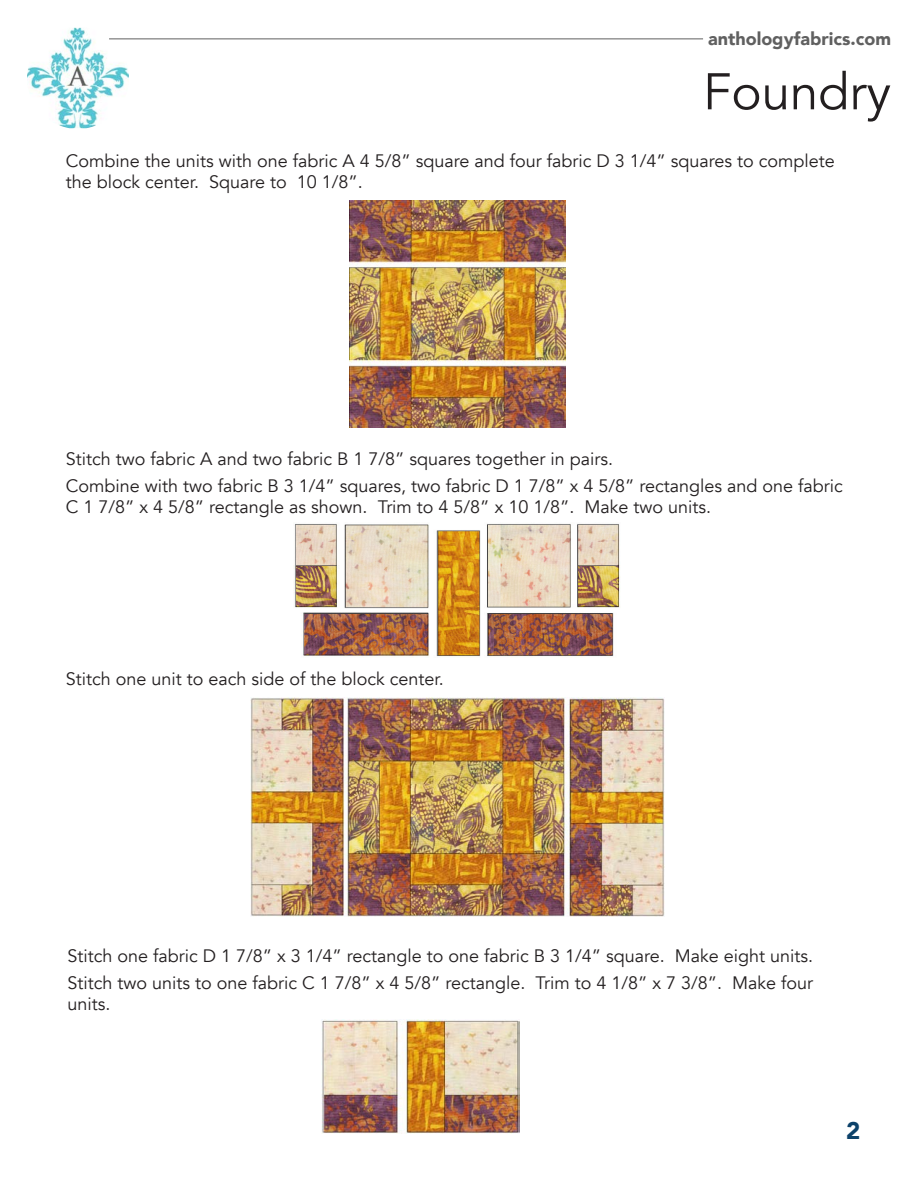
<style>
.page{position:relative;width:918px;height:1188px;background:#fff}
.page>*{position:absolute;margin:0;border:0;box-sizing:border-box;transform-origin:0 0}
.t1{font:51px "Avenir";color:#231f20}
.t2{font:900 24px "Avenir";color:#0d426a}
.t3{font:18px/21px "Avenir";color:#231f20}
.t4{font:900 18px "Avenir";color:#606060}
</style>
<div class="page">
<img style="left:27px;top:28px;width:102px;height:100px">
<hr style="left:109px;top:39px;width:594px;height:1px;background:#606060">
<img style="left:350px;top:200px;width:215px;height:227px">
<img style="left:294px;top:523px;width:326px;height:134px">
<img style="left:250px;top:698px;width:414px;height:219px">
<img style="left:321px;top:1019px;width:198px;height:115px">
<p class="t4" style="left:708px;top:23px;width:184px">anthologyfabrics.com</p>
<h1 class="t1" style="left:703px;top:61px;width:189px">Foundry</h1>
<p class="t3" style="left:66px;top:150px;width:771px">Combine the units with one fabric A 4 5/8” square and four fabric D 3 1/4” squares to complete the block center. Square to 10 1/8”.</p>
<p class="t3" style="left:66px;top:448px;width:549px">Stitch two fabric A and two fabric B 1 7/8” squares together in pairs.</p>
<p class="t3" style="left:66px;top:476px;width:779px">Combine with two fabric B 3 1/4” squares, two fabric D 1 7/8” x 4 5/8” rectangles and one fabric<br>C 1 7/8” x 4 5/8” rectangle as shown. Trim to 4 5/8” x 10 1/8”. Make two units.</p>
<p class="t3" style="left:66px;top:669px;width:380px">Stitch one unit to each side of the block center.</p>
<p class="t3" style="left:68px;top:945px;width:747px">Stitch one fabric D 1 7/8” x 3 1/4” rectangle to one fabric B 3 1/4” square. Make eight units.</p>
<p class="t3" style="left:68px;top:973px;width:747px">Stitch two units to one fabric C 1 7/8” x 4 5/8” rectangle. Trim to 4 1/8” x 7 3/8”. Make four units.</p>
<h2 class="t2" style="left:846px;top:1110px;width:16px">2</h2>
</div>
